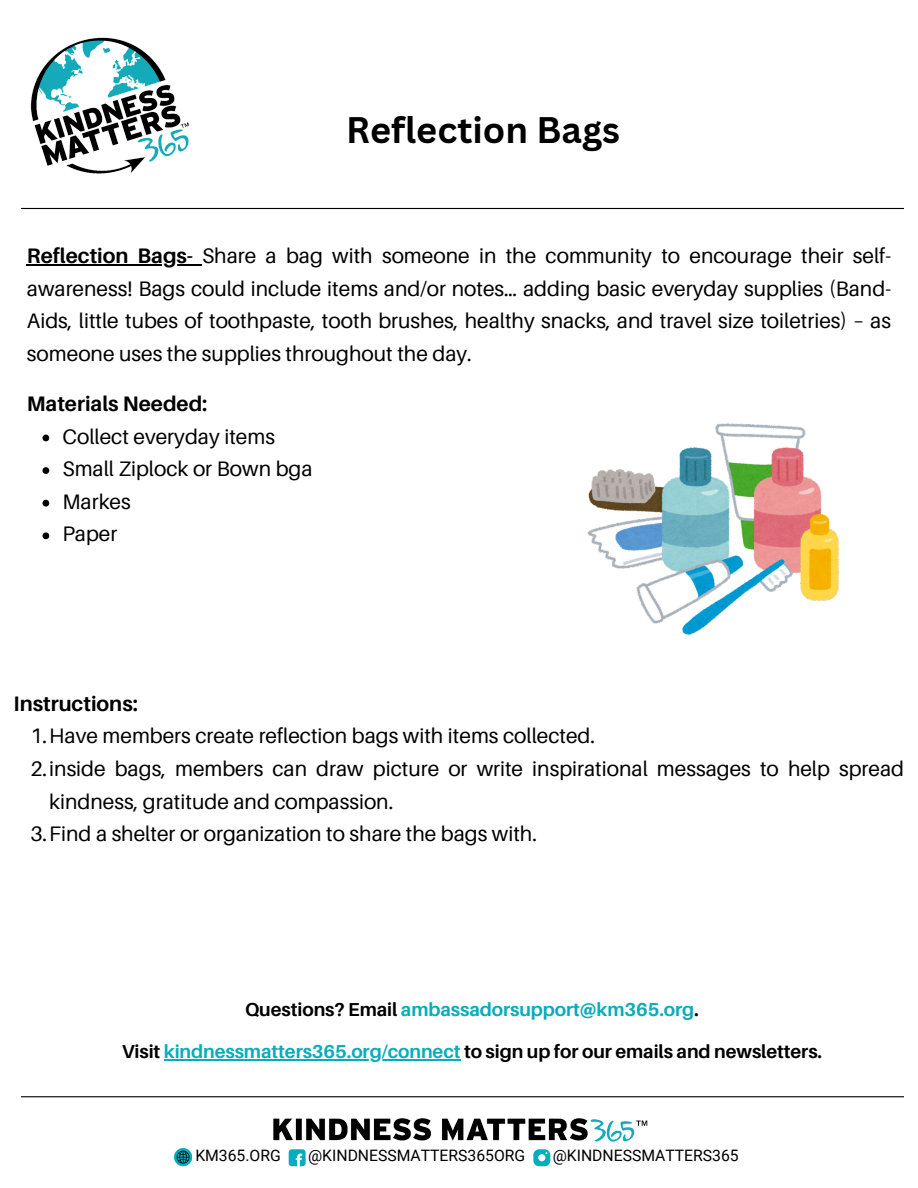
<style>
.page{position:relative;width:918px;height:1188px;background:#fff}
.page>*{position:absolute;margin:0;border:0;box-sizing:border-box;transform-origin:0 0}
.t1{font:700 36px "Canva Sans";color:#000}
.t2{font:21px/32.7px "Aileron";color:#000;text-align:justify}
.t3{font:700 21px "Aileron";color:#000}
.t4{font:700 18.75px "Aileron";letter-spacing:-.005em;color:#000}
.t5{font:700 18.75px "Aileron";letter-spacing:-.005em;color:#08acba}
.t6{font:15.75px "Roboto";color:#000}
.s1{font-weight:700}
.s2{color:#000}
.s3{color:#08acba}
</style>
<div class="page">
<hr style="left:0;top:208px;width:918px;height:1px;background:#000">
<img style="left:273px;top:1118px;width:375px;height:24px">
<hr style="left:0;top:1096px;width:918px;height:1px;background:#000">
<img style="left:30px;top:37px;width:160px;height:137px">
<svg style="left:289px;top:1149px;width:17px;height:17px"></svg>
<svg style="left:533px;top:1149px;width:17px;height:17px"></svg>
<svg style="left:174px;top:1148px;width:18px;height:18px"></svg>
<div style="left:0;top:1074px;width:21px;height:47px;background:#fff"></div>
<div style="left:904px;top:1074px;width:14px;height:47px;background:#fff"></div>
<div style="left:0;top:184px;width:21px;height:47px;background:#fff"></div>
<div style="left:904px;top:184px;width:14px;height:47px;background:#fff"></div>
<img style="left:587px;top:423px;width:251px;height:212px">
<hr style="left:164px;top:1060px;width:297px;height:1px;background:#08acba">
<svg style="left:42px;top:435px;width:7px;height:6px"></svg>
<svg style="left:42px;top:467px;width:7px;height:7px"></svg>
<svg style="left:42px;top:500px;width:7px;height:7px"></svg>
<svg style="left:42px;top:532px;width:7px;height:7px"></svg>
<hr style="left:27px;top:264px;width:175px;height:1px;background:#000">
<p class="t1" style="left:346px;top:105px;width:275px">Reflection Bags</p>
<p class="t2" style="left:27px;top:239px;width:866px"><span class="s1">Reflection Bags-</span> Share a bag with someone in the community to encourage their self&shy;awareness! Bags could include items and/or notes… adding basic everyday supplies (Band-Aids, little tubes of toothpaste, tooth brushes, healthy snacks, and travel size toiletries) – as someone uses the supplies throughout the day.</p>
<p class="t3" style="left:27px;top:391px;width:182px">Materials Needed:</p>
<p class="t2" style="left:62px;top:419px;width:214px">Collect everyday items</p>
<p class="t2" style="left:62px;top:452px;width:252px">Small Ziplock or Bown bga</p>
<h2 class="t2" style="left:62px;top:485px;width:70px">Markes</h2>
<p class="t2" style="left:62px;top:517px;width:56px">Paper</p>
<p class="t3" style="left:14px;top:690px;width:126px">Instructions:</p>
<h4 class="t2" style="left:30px;top:719px;width:566px">1.Have members create reflection bags with items collected.</h4>
<p class="t2" style="left:49px;top:752px;width:856px;text-indent:-19px">2.inside bags, members can draw picture or write inspirational messages to help spread kindness, gratitude and compassion.</p>
<p class="t2" style="left:30px;top:817px;width:508px">3.Find a shelter or organization to share the bags with.</p>
<p class="t5" style="left:245px;top:997px;width:455px"><span class="s2">Questions? Email</span> ambassadorsupport@km365.org<span class="s2">.</span></p>
<p class="t4" style="left:122px;top:1040px;width:702px">Visit <span class="s3">kindnessmatters365.org/connect</span> to sign up for our emails and newsletters.</p>
<h3 class="t6" style="left:195px;top:1146px;width:87px">KM365.ORG</h3>
<h3 class="t6" style="left:308px;top:1146px;width:219px">@KINDNESSMATTERS365ORG</h3>
<h3 class="t6" style="left:553px;top:1146px;width:187px">@KINDNESSMATTERS365</h3>
</div>
